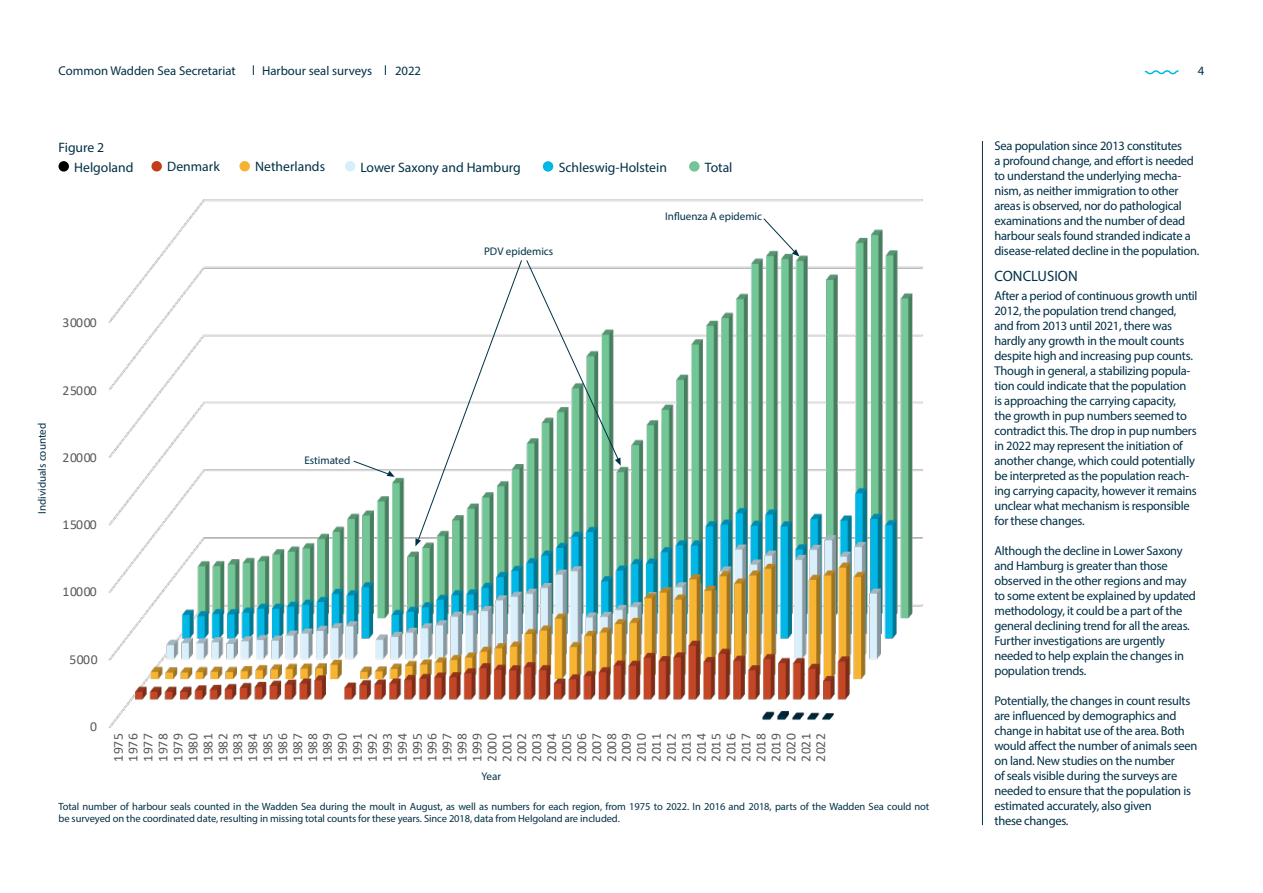
<style>
.page{position:relative;width:1263px;height:893px;background:#fff}
.page>*{position:absolute;margin:0;border:0;box-sizing:border-box;transform-origin:0 0}
.t1{font:15px "Myriad Pro";color:#003047}
.t2{font:13.65px/15px "Calibri";letter-spacing:.05em;color:#595959;text-align:justify}
.t3{font:13.65px "Myriad Pro";color:#003047}
.t4{font:12.75px/15px "Myriad Pro";letter-spacing:-.02em;color:#003047}
.t5{font:12.75px "Myriad Pro";color:#003047}
.t6{font:11.1px "Myriad Pro";color:#003047}
.t7{font:10.5px/12px "Myriad Pro";letter-spacing:-.01em;color:#003047}
</style>
<div class="page">
<svg style="left:1144px;top:70px;width:35px;height:5px"></svg>
<svg style="left:108px;top:199px;width:815px;height:530px"></svg>
<div style="left:151px;top:161px;width:11px;height:10px;background:#c43d1a;border-radius:50%"></div>
<div style="left:345px;top:161px;width:10px;height:11px;background:#d8eefa;border-radius:50%"></div>
<div style="left:239px;top:161px;width:11px;height:10px;background:#f6b332;border-radius:50%"></div>
<div style="left:543px;top:161px;width:10px;height:11px;background:#00b7e5;border-radius:50%"></div>
<div style="left:58px;top:161px;width:11px;height:11px;background:#000;border-radius:50%"></div>
<div style="left:689px;top:161px;width:10px;height:11px;background:#72c596;border-radius:50%"></div>
<hr style="left:982px;top:141px;width:1px;height:684px;background:#003047">
<svg style="left:415px;top:259px;width:206px;height:287px"></svg>
<svg style="left:763px;top:218px;width:36px;height:38px"></svg>
<svg style="left:353px;top:460px;width:42px;height:17px"></svg>
<p class="t5" style="left:58px;top:63px;width:179px">Common Wadden Sea Secretariat</p>
<p class="t5" style="left:262px;top:63px;width:112px">Harbour seal surveys</p>
<p class="t4" style="left:395px;top:63px;width:28px">2022</p>
<p class="t4" style="left:1198px;top:63px;width:8px">4</p>
<p class="t3" style="left:58px;top:139px;width:47px">Figure 2</p>
<p class="t3" style="left:74px;top:159px;width:61px">Helgoland</p>
<p class="t3" style="left:167px;top:158px;width:54px">Denmark</p>
<p class="t3" style="left:255px;top:158px;width:71px">Netherlands</p>
<p class="t3" style="left:360px;top:159px;width:162px">Lower Saxony and Hamburg</p>
<p class="t3" style="left:559px;top:159px;width:110px">Schleswig-Holstein</p>
<p class="t3" style="left:705px;top:159px;width:29px">Total</p>
<p class="t6" style="left:484px;top:244px;width:71px">PDV epidemics</p>
<p class="t6" style="left:665px;top:210px;width:99px">Influenza A epidemic</p>
<p class="t2" style="left:62px;top:315px;width:36px">30000</p>
<p class="t6" style="left:35px;top:514px;width:93px;rotate:-90deg">Individuals counted</p>
<p class="t2" style="left:62px;top:382px;width:36px">25000</p>
<p class="t2" style="left:62px;top:449px;width:36px">20000</p>
<p class="t2" style="left:62px;top:517px;width:36px">15000</p>
<p class="t2" style="left:62px;top:584px;width:36px">10000</p>
<p class="t6" style="left:304px;top:453px;width:48px">Estimated</p>
<p class="t2" style="left:69px;top:651px;width:30px">5000</p>
<p class="t2" style="left:90px;top:718px;width:8px">0</p>
<p class="t2" style="left:110px;top:762px;width:30px;rotate:-90deg">1975<br>1976<br>1977<br>1978<br>1979<br>1980<br>1981<br>1982<br>1983<br>1984<br>1985<br>1986<br>1987<br>1988<br>1989<br>1990<br>1991<br>1992<br>1993<br>1994<br>1995<br>1996<br>1997<br>1998<br>1999<br>2000<br>2001<br>2002<br>2003<br>2004<br>2005<br>2006<br>2007<br>2008<br>2009<br>2010<br>2011<br>2012<br>2013<br>2014<br>2015<br>2016<br>2017<br>2018<br>2019<br>2020<br>2021<br>2022</p>
<p class="t6" style="left:481px;top:769px;width:21px">Year</p>
<p class="t7" style="left:58px;top:800px;width:872px">Total number of harbour seals counted in the Wadden Sea during the moult in August, as well as numbers for each region, from 1975 to 2022. In 2016 and 2018, parts of the Wadden Sea could not be surveyed on the coordinated date, resulting in missing total counts for these years. Since 2018, data from Helgoland are included.</p>
<p class="t4" style="left:994px;top:138px;width:206px">Sea population since 2013 constitutes<br>a profound change, and effort is needed to understand the underlying mecha&shy;nism, as neither immigration to other areas is observed, nor do pathological examinations and the number of dead harbour seals found stranded indicate a disease-related decline in the population.</p>
<p class="t4" style="left:994px;top:288px;width:205px">After a period of continuous growth until 2012, the population trend changed, and from 2013 until 2021, there was hardly any growth in the moult counts despite high and increasing pup counts.<br>Though in general, a stabilizing popula&shy;tion could indicate that the population<br>is approaching the carrying capacity,<br>the growth in pup numbers seemed to contradict this. The drop in pup numbers in 2022 may represent the initiation of another change, which could potentially be interpreted as the population reach&shy;ing carrying capacity, however it remains unclear what mechanism is responsible for these changes.</p>
<p class="t4" style="left:994px;top:543px;width:203px">Although the decline in Lower Saxony and Hamburg is greater than those observed in the other regions and may to some extent be explained by updated methodology, it could be a part of the general declining trend for all the areas.<br>Further investigations are urgently needed to help explain the changes in population trends.</p>
<p class="t4" style="left:994px;top:693px;width:204px">Potentially, the changes in count results are influenced by demographics and change in habitat use of the area. Both would affect the number of animals seen on land. New studies on the number<br>of seals visible during the surveys are needed to ensure that the population is estimated accurately, also given</p>
<p class="t4" style="left:994px;top:813px;width:76px">these changes.</p>
<p class="t1" style="left:995px;top:267px;width:85px">CONCLUSION</p>
</div>
